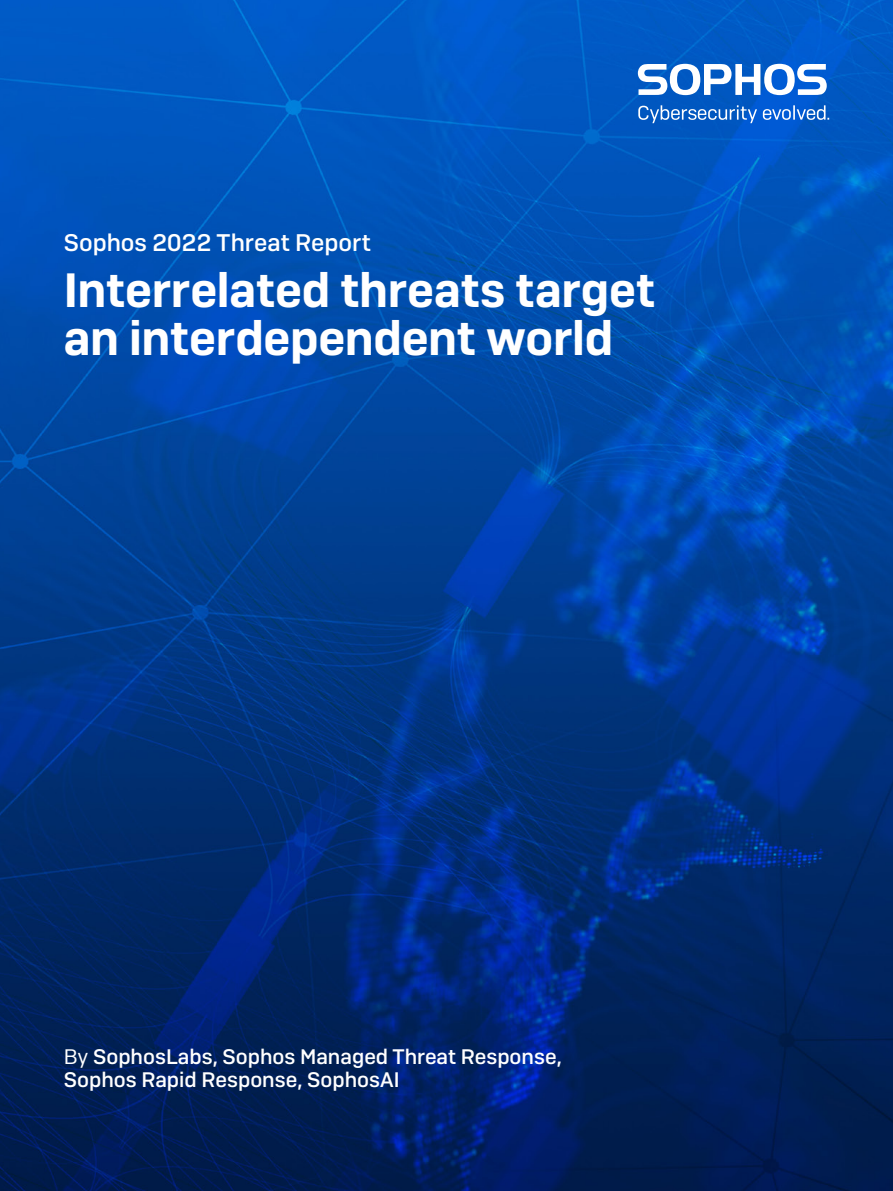
<style>
.page{position:relative;width:893px;height:1191px;background:#fff}
.page>*{position:absolute;margin:0;border:0;box-sizing:border-box;transform-origin:0 0}
.Intro_Header{font:600 48px/48px "Sophos Sans";letter-spacing:-.005em;color:#fff}
.t1{font:500 24px "Sophos Sans";color:#fff}
.Author{font:500 21px/23.1px "Sophos Sans";color:#fff}
.s1{font-weight:400}
</style>
<div class="page">
<img style="left:0;top:0;width:893px;height:1191px">
<svg style="left:638px;top:64px;width:191px;height:59px"></svg>
<p class="t1" style="left:64px;top:228px;width:309px">Sophos 2022 Threat Report</p>
<p class="Intro_Header" style="left:64px;top:266px;width:593px">Interrelated threats target an interdependent world</p>
<p class="Author" style="left:64px;top:1044px;width:500px"><span class="s1">By</span> SophosLabs, Sophos Managed Threat Response,<br>Sophos Rapid Response, SophosAI</p>
</div>
